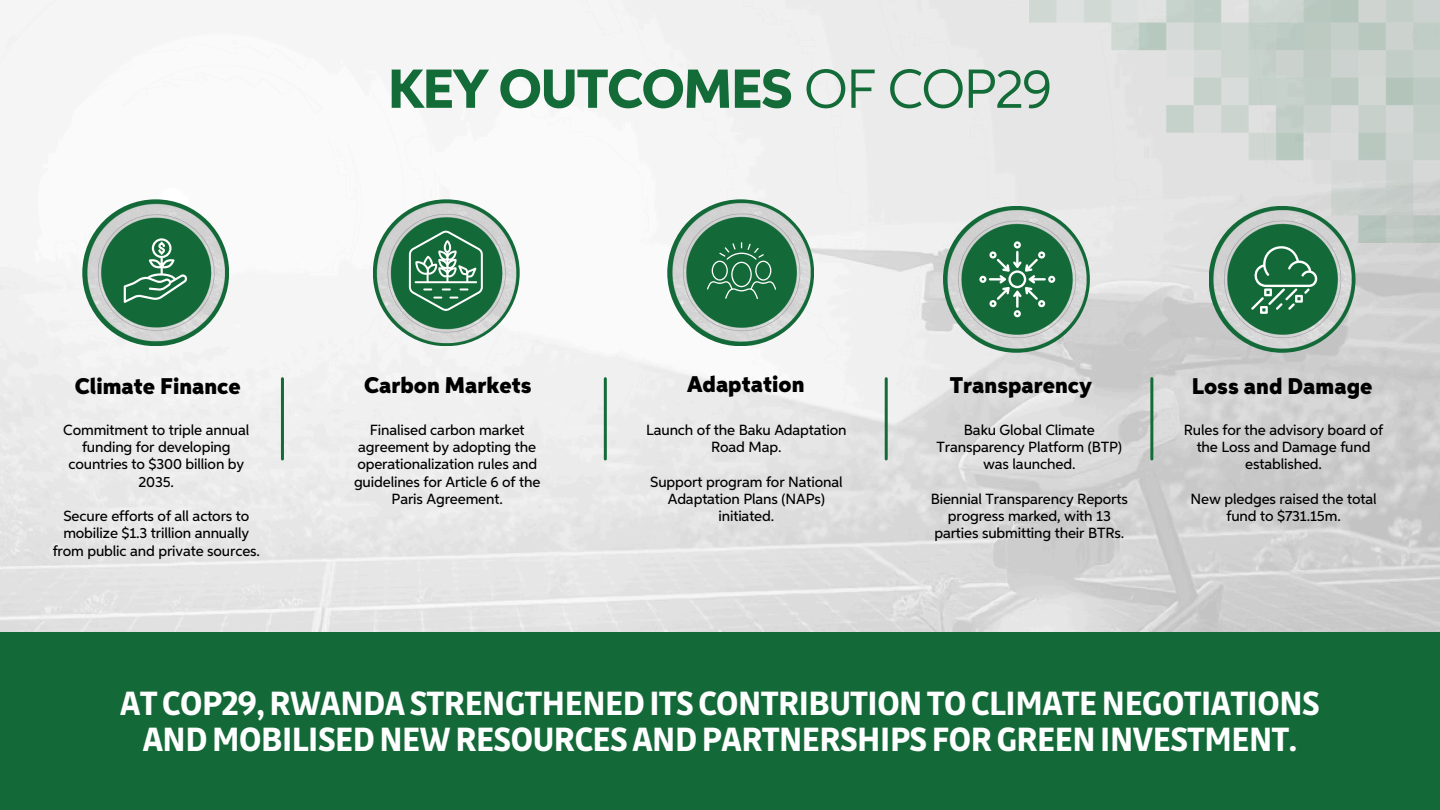
<style>
.page{position:relative;width:1440px;height:810px;background:#fff}
.page>*{position:absolute;margin:0;border:0;box-sizing:border-box;transform-origin:0 0}
.t1{font:800 55px "Aspira";letter-spacing:-.03em;color:#136b38}
.t2{font:700 36px/36px "Drive";letter-spacing:-.03em;color:#fff;text-align:center}
.t3{font:900 22.7px "Aspira";color:#000}
.t4{font:500 14.8px/17.2px "Aspira";letter-spacing:-.01em;color:#000;text-align:center}
.s1{font-weight:400}
</style>
<div class="page">
<img style="left:0;top:0;width:1440px;height:632px">
<div style="left:0;top:632px;width:1440px;height:178px;background:#136a38"></div>
<img style="left:1029px;top:0;width:411px;height:242px">
<img style="left:76px;top:191px;width:159px;height:164px">
<img style="left:660px;top:193px;width:161px;height:160px">
<img style="left:363px;top:189px;width:165px;height:163px">
<div style="left:110px;top:228px;width:96px;height:97px;background:#136a38;border-radius:50%"></div>
<div style="left:398px;top:228px;width:97px;height:97px;background:#136a38;border-radius:50%"></div>
<div style="left:693px;top:225px;width:97px;height:97px;background:#136a38;border-radius:50%"></div>
<svg style="left:124px;top:238px;width:63px;height:65px"></svg>
<svg style="left:409px;top:230px;width:74px;height:81px"></svg>
<svg style="left:707px;top:242px;width:69px;height:57px"></svg>
<img style="left:936px;top:199px;width:161px;height:160px">
<div style="left:969px;top:232px;width:97px;height:96px;background:#136a38;border-radius:50%"></div>
<svg style="left:979px;top:241px;width:76px;height:76px"></svg>
<hr style="left:281px;top:379px;width:3px;height:80px;background:#136b38">
<hr style="left:604px;top:379px;width:3px;height:80px;background:#136b38">
<hr style="left:885px;top:379px;width:3px;height:80px;background:#136b38">
<img style="left:1201px;top:199px;width:162px;height:160px">
<div style="left:1235px;top:232px;width:96px;height:96px;background:#136a38;border-radius:50%"></div>
<hr style="left:1150px;top:379px;width:3px;height:80px;background:#136b38">
<svg style="left:1250px;top:239px;width:67px;height:75px"></svg>
<p class="t1" style="left:388px;top:65px;width:666px">KEY OUTCOMES <span class="s1">OF COP29</span></p>
<p class="t3" style="left:75px;top:376px;width:167px">Climate Finance</p>
<p class="t3" style="left:364px;top:376px;width:169px">Carbon Markets</p>
<p class="t3" style="left:687px;top:375px;width:119px">Adaptation</p>
<p class="t3" style="left:950px;top:376px;width:144px">Transparency</p>
<p class="t3" style="left:1192px;top:376px;width:182px">Loss and Damage</p>
<p class="t4" style="left:63px;top:422px;width:188px">Commitment to triple annual funding for developing countries to $300 billion by<br>2035.</p>
<p class="t4" style="left:53px;top:509px;width:209px">Secure efforts of all actors to mobilize $1.3 trillion annually from public and private sources.</p>
<p class="t4" style="left:354px;top:422px;width:188px">Finalised carbon market agreement by adopting the operationalization rules and guidelines for Article 6 of the<br>Paris Agreement.</p>
<p class="t4" style="left:646px;top:422px;width:202px">Launch of the Baku Adaptation<br>Road Map.</p>
<h3 class="t4" style="left:937px;top:422px;width:187px">Baku Global Climate<br>Transparency Platform (BTP) was launched.</h3>
<p class="t4" style="left:931px;top:491px;width:199px">Biennial Transparency Reports progress marked, with 13 parties submitting their BTRs.</p>
<p class="t4" style="left:1184px;top:422px;width:201px">Rules for the advisory board of the Loss and Damage fund established.</p>
<p class="t4" style="left:1191px;top:491px;width:187px">New pledges raised the total fund to $731.15m.</p>
<p class="t4" style="left:650px;top:474px;width:194px">Support program for National<br>Adaptation Plans (NAPs) initiated.</p>
<h1 class="t2" style="left:120px;top:687px;width:1202px">ATCOP29,RWANDASTRENGTHENEDITSCONTRIBUTIONTOCLIMATENEGOTIATIONS<br>ANDMOBILISEDNEWRESOURCESANDPARTNERSHIPSFORGREENINVESTMENT.</h1>
</div>
